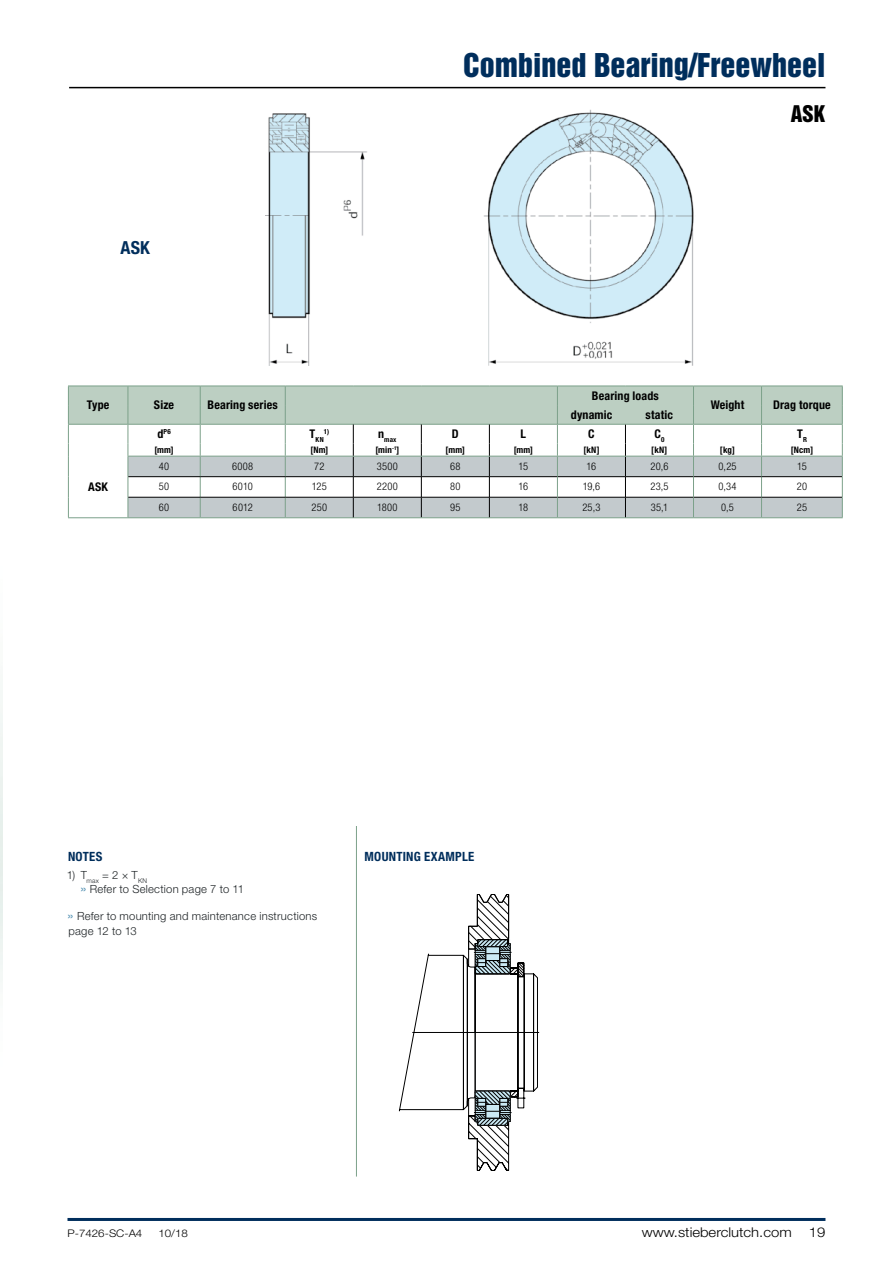
<style>
.page{position:relative;width:893px;height:1263px;background:#fff}
.page>*{position:absolute;margin:0;border:0;box-sizing:border-box;transform-origin:0 0}
.t1{font:30px "Helvetica Inserat LT Std";color:#002e5c}
.t2{font:21px "Helvetica Inserat LT Std";color:#000}
.bildtext_headline_bl{font:700 condensed 18px "Helvetica Neue LT Std";color:#002e5c}
.t3{font:300 13.5px "Helvetica Neue LT Std";color:#000;scale:1.1 1}
.Bildtext_Headline_Bl{font:700 condensed 12.75px "Helvetica Neue LT Std";letter-spacing:.02em;color:#002e5c}
.Tabelle_Content{font:700 condensed 12px "Helvetica Neue LT Std";letter-spacing:.015em;color:#000}
.Tabelle_Fußnote_engl{font:300 11.25px "Helvetica Neue LT Std";letter-spacing:.02em;color:#1f2427}
.Tabelle_Fußnote_Aufz{font:300 11.25px/14.2px "Helvetica Neue LT Std";letter-spacing:.02em;color:#1f2427}
.Tabelle_Content-2{font:300 condensed 10.5px "Helvetica Neue LT Std";letter-spacing:.025em;color:#000}
.t4{font:300 10.5px "Helvetica Neue LT Std";color:#000;scale:1.1 1}
.Tabelle_Content-3{font:700 condensed 9px "Helvetica Neue LT Std";letter-spacing:.025em;color:#000}
.Tabelle_Content-4{font:700 condensed 7.05px "Helvetica Neue LT Std";letter-spacing:.035em;color:#000}
.s1{font-size:12px}
.s2{font-weight:400;font-size:12.75px;color:#5693b4}
</style>
<div class="page">
<hr style="left:69px;top:87px;width:756px;height:1px;background:#000">
<img style="left:266px;top:110px;width:428px;height:256px">
<svg style="left:399px;top:894px;width:140px;height:277px"></svg>
<hr style="left:68px;top:1218px;width:757px;height:3px;background:#002e5c">
<svg style="left:68px;top:386px;width:775px;height:132px"></svg>
<hr style="left:356px;top:826px;width:1px;height:350px;background:#7ca18a">
<p class="bildtext_headline_bl" style="left:121px;top:237px;width:31px">ASK</p>
<p class="Tabelle_Content" style="left:87px;top:398px;width:24px">Type</p>
<p class="Tabelle_Content" style="left:154px;top:398px;width:22px">Size</p>
<p class="Tabelle_Content" style="left:208px;top:398px;width:72px">Bearing series</p>
<p class="t1" style="left:463px;top:47px;width:364px">Combined Bearing/Freewheel</p>
<p class="t2" style="left:791px;top:102px;width:36px">ASK</p>
<p class="Tabelle_Content" style="left:592px;top:388px;width:68px">Bearing loads</p>
<p class="Tabelle_Content" style="left:571px;top:407px;width:43px">dynamic</p>
<p class="Tabelle_Content" style="left:645px;top:407px;width:29px">static</p>
<p class="Tabelle_Content" style="left:711px;top:398px;width:35px">Weight</p>
<p class="Tabelle_Content" style="left:773px;top:398px;width:59px">Drag torque</p>
<p class="Tabelle_Content" style="left:88px;top:479px;width:21px">ASK</p>
<p class="Tabelle_Content-4" style="left:157px;top:427px;width:15px"><span class="s1">d</span>P6</p>
<p class="Tabelle_Content-4" style="left:310px;top:435px;width:16px"><sup>T</sup>KN</p>
<p class="Tabelle_Content-4" style="left:324px;top:427px;width:7px">1)</p>
<p class="Tabelle_Content-4" style="left:378px;top:435px;width:20px"><sup>n</sup>max</p>
<p class="Tabelle_Content" style="left:452px;top:427px;width:8px">D</p>
<p class="Tabelle_Content" style="left:521px;top:427px;width:7px">L</p>
<p class="Tabelle_Content" style="left:588px;top:427px;width:8px">C</p>
<p class="Tabelle_Content" style="left:654px;top:427px;width:12px">C<sub>0</sub></p>
<p class="Tabelle_Content" style="left:797px;top:427px;width:11px">T<sub>R</sub></p>
<p class="Tabelle_Content-3" style="left:154px;top:444px;width:21px">[mm]</p>
<p class="Tabelle_Content-3" style="left:310px;top:444px;width:20px">[Nm]</p>
<p class="Tabelle_Content-3" style="left:375px;top:444px;width:25px">[min<sup>-1</sup>]</p>
<p class="Tabelle_Content-3" style="left:446px;top:444px;width:21px">[mm]</p>
<p class="Tabelle_Content-3" style="left:514px;top:444px;width:21px">[mm]</p>
<p class="Tabelle_Content-3" style="left:583px;top:444px;width:18px">[kN]</p>
<p class="Tabelle_Content-3" style="left:651px;top:444px;width:18px">[kN]</p>
<p class="Tabelle_Content-3" style="left:720px;top:444px;width:17px">[kg]</p>
<p class="Tabelle_Content-3" style="left:791px;top:444px;width:24px">[Ncm]</p>
<p class="Tabelle_Content-2" style="left:159px;top:460px;width:12px">40</p>
<p class="Tabelle_Content-2" style="left:232px;top:460px;width:23px">6008</p>
<p class="Tabelle_Content-2" style="left:314px;top:460px;width:12px">72</p>
<p class="Tabelle_Content-2" style="left:377px;top:460px;width:23px">3500</p>
<p class="Tabelle_Content-2" style="left:450px;top:460px;width:12px">68</p>
<p class="Tabelle_Content-2" style="left:518px;top:460px;width:11px">15</p>
<p class="Tabelle_Content-2" style="left:586px;top:460px;width:11px">16</p>
<p class="Tabelle_Content-2" style="left:650px;top:460px;width:20px">20,6</p>
<p class="Tabelle_Content-2" style="left:718px;top:460px;width:20px">0,25</p>
<p class="Tabelle_Content-2" style="left:797px;top:460px;width:11px">15</p>
<p class="Tabelle_Content-2" style="left:159px;top:480px;width:12px">50</p>
<p class="Tabelle_Content-2" style="left:233px;top:480px;width:22px">6010</p>
<p class="Tabelle_Content-2" style="left:312px;top:480px;width:16px">125</p>
<p class="Tabelle_Content-2" style="left:377px;top:480px;width:23px">2200</p>
<p class="Tabelle_Content-2" style="left:450px;top:480px;width:12px">80</p>
<p class="Tabelle_Content-2" style="left:518px;top:480px;width:11px">16</p>
<p class="Tabelle_Content-2" style="left:583px;top:480px;width:19px">19,6</p>
<p class="Tabelle_Content-2" style="left:650px;top:480px;width:20px">23,5</p>
<p class="Tabelle_Content-2" style="left:718px;top:480px;width:20px">0,34</p>
<p class="Tabelle_Content-2" style="left:797px;top:480px;width:12px">20</p>
<p class="Tabelle_Content-2" style="left:159px;top:501px;width:12px">60</p>
<p class="Tabelle_Content-2" style="left:233px;top:501px;width:22px">6012</p>
<p class="Tabelle_Content-2" style="left:311px;top:501px;width:17px">250</p>
<p class="Tabelle_Content-2" style="left:377px;top:501px;width:22px">1800</p>
<p class="Tabelle_Content-2" style="left:450px;top:501px;width:12px">95</p>
<p class="Tabelle_Content-2" style="left:518px;top:501px;width:11px">18</p>
<p class="Tabelle_Content-2" style="left:582px;top:501px;width:20px">25,3</p>
<p class="Tabelle_Content-2" style="left:651px;top:501px;width:19px">35,1</p>
<p class="Tabelle_Content-2" style="left:721px;top:501px;width:14px">0,5</p>
<p class="Tabelle_Content-2" style="left:797px;top:501px;width:12px">25</p>
<p class="Bildtext_Headline_Bl" style="left:68px;top:849px;width:36px">NOTES</p>
<p class="Bildtext_Headline_Bl" style="left:365px;top:849px;width:111px">MOUNTING EXAMPLE</p>
<p class="Tabelle_Fußnote_Aufz" style="left:80px;top:868px;width:165px;text-indent:-13px">1) T<sub>max</sub> = 2 × T<sub>KN<br></sub><span class="s2">»</span> Refer to Selection page 7 to 11</p>
<p class="Tabelle_Fußnote_engl" style="left:68px;top:909px;width:251px"><span class="s2">»</span> Refer to mounting and maintenance instructions</p>
<p class="Tabelle_Fußnote_engl" style="left:69px;top:924px;width:70px">page 12 to 13</p>
<p class="t4" style="left:68px;top:1226px;width:70px">P-7426-SC-A4</p>
<p class="t4" style="left:158px;top:1226px;width:28px">10/18</p>
<p class="t3" style="left:642px;top:1223px;width:138px">www.stieberclutch.com</p>
<p class="t3" style="left:809px;top:1223px;width:17px">19</p>
</div>
